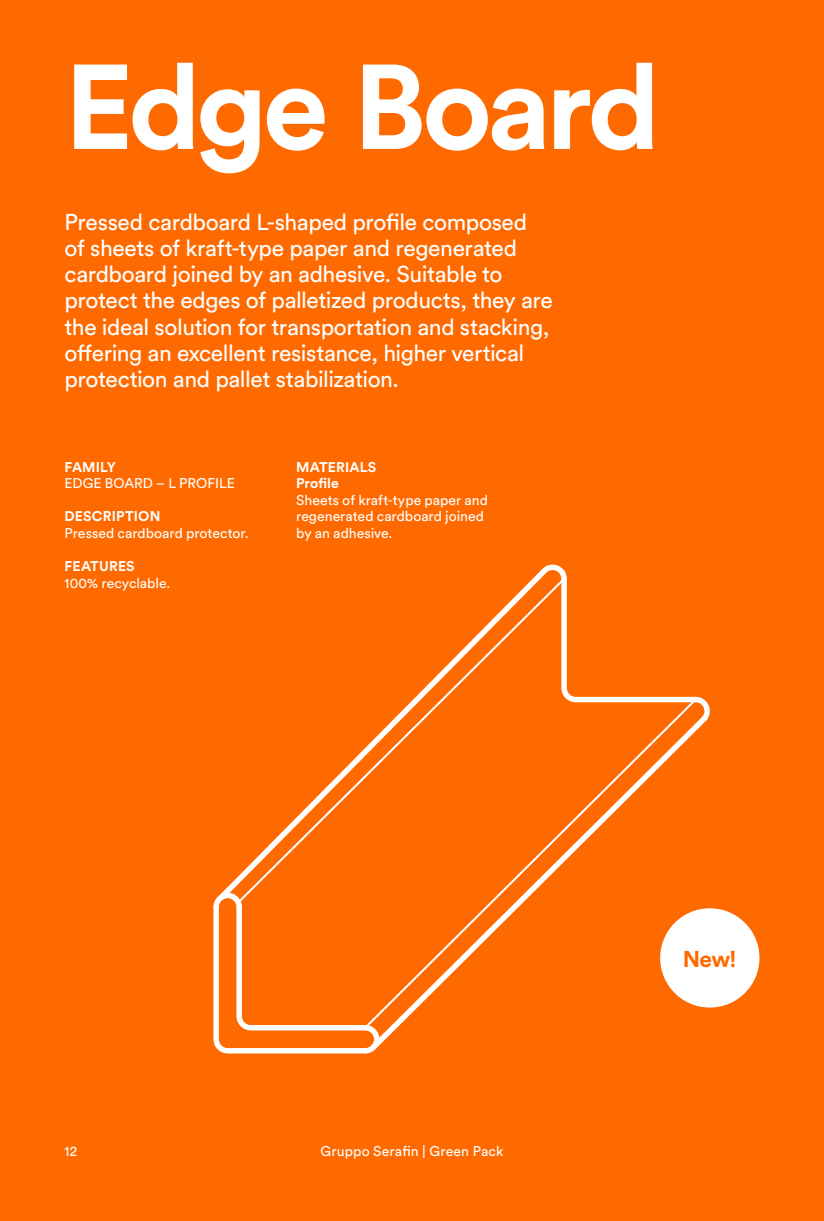
<style>
.page{position:relative;width:824px;height:1221px;background:#fff}
.page>*{position:absolute;margin:0;border:0;box-sizing:border-box;transform-origin:0 0}
.t1{font:700 119px "Circular Std";letter-spacing:-.04em;color:#fff}
.t2{font:22.75px/26.2px "Circular Std";letter-spacing:-.02em;color:#fff}
.t3{font:700 22.75px "Circular Std";color:#ff6a00}
.t4{font:14px/16.6px "Circular Std";color:#fff}
.t5{font:700 14px/16.6px "Circular Std";letter-spacing:.01em;color:#fff}
</style>
<div class="page">
<div style="left:0;top:0;width:823px;height:1220px;background:#ff6a00"></div>
<div style="left:660px;top:908px;width:99px;height:99px;background:#fff;border-radius:50%"></div>
<svg style="left:213px;top:896px;width:163px;height:157px"></svg>
<svg style="left:364px;top:721px;width:332px;height:307px"></svg>
<svg style="left:237px;top:721px;width:328px;height:182px"></svg>
<svg style="left:218px;top:570px;width:328px;height:329px"></svg>
<svg style="left:541px;top:564px;width:168px;height:157px"></svg>
<h1 class="t1" style="left:64px;top:30px;width:597px">Edge Board</h1>
<p class="t2" style="left:64px;top:208px;width:489px">Pressed cardboard L-shaped profile composed of sheets of kraft-type paper and regenerated cardboard joined by an adhesive. Suitable to protect the edges of palletized products, they are the ideal solution for transportation and stacking, offering an excellent resistance, higher vertical protection and pallet stabilization.</p>
<p class="t5" style="left:65px;top:458px;width:53px">FAMILY</p>
<p class="t4" style="left:64px;top:474px;width:172px">EDGE BOARD – L PROFILE</p>
<p class="t5" style="left:65px;top:508px;width:97px">DESCRIPTION</p>
<p class="t4" style="left:64px;top:524px;width:186px">Pressed cardboard protector.</p>
<p class="t5" style="left:65px;top:557px;width:72px">FEATURES</p>
<p class="t4" style="left:64px;top:574px;width:107px">100% recyclable.</p>
<p class="t5" style="left:296px;top:458px;width:82px">MATERIALS<br>Profile</p>
<p class="t4" style="left:296px;top:491px;width:193px">Sheets of kraft-type paper and regenerated cardboard joined by an adhesive.</p>
<p class="t4" style="left:64px;top:1142px;width:14px">12</p>
<p class="t4" style="left:320px;top:1142px;width:184px">Gruppo Serafin | Green Pack</p>
<p class="t3" style="left:682px;top:944px;width:56px">New!</p>
</div>
